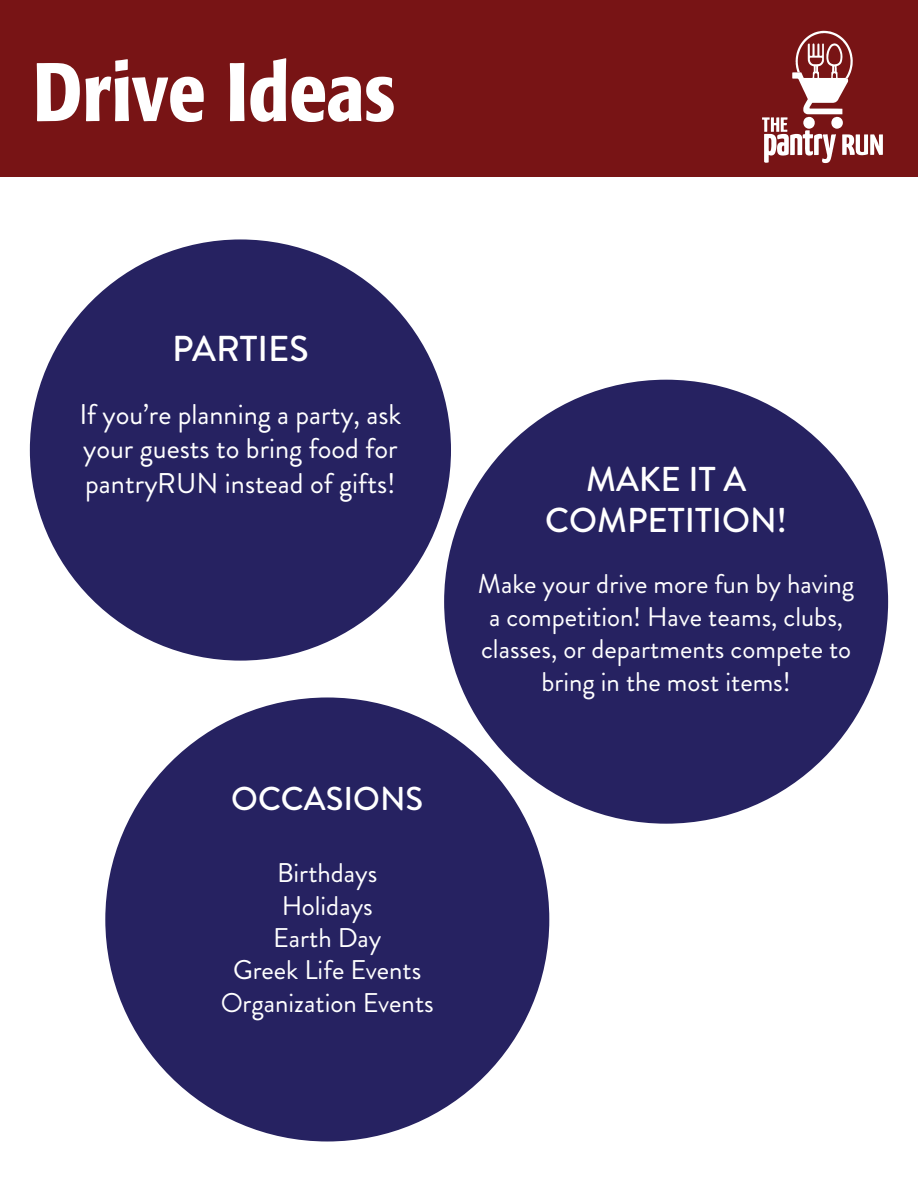
<style>
.page{position:relative;width:918px;height:1188px;background:#fff}
.page>*{position:absolute;margin:0;border:0;box-sizing:border-box;transform-origin:0 0}
.t1{font:500 condensed 82.05px "Formata";color:#fff}
.t2{font:500 36px "Brandon Grotesque";color:#fff}
.t3{font:500 34.5px/41.4px "Brandon Grotesque";color:#fff;text-align:center}
.t4{font:500 33px "Brandon Grotesque";color:#fff}
.t5{font:28.5px/34.2px "Brandon Grotesque";color:#fff}
.t6{font:27px/32.4px "Brandon Grotesque";color:#fff;text-align:center}
</style>
<div class="page">
<div style="left:30px;top:239px;width:421px;height:422px;background:#262261;border-radius:50%"></div>
<div style="left:444px;top:380px;width:444px;height:444px;background:#262261;border-radius:50%"></div>
<div style="left:105px;top:697px;width:444px;height:444px;background:#262261;border-radius:50%"></div>
<div style="left:0;top:0;width:918px;height:177px;background:#781415"></div>
<svg style="left:762px;top:31px;width:121px;height:132px"></svg>
<h1 class="t1" style="left:33px;top:42px;width:364px">Drive Ideas</h1>
<h2 class="t2" style="left:172px;top:324px;width:138px">PARTIES</h2>
<p class="t5" style="left:80px;top:398px;width:323px">If you’re planning a party, ask your guests to bring food for pantryRUN instead of gifts!</p>
<p class="t4" style="left:231px;top:776px;width:194px">OCCASIONS</p>
<p class="t6" style="left:221px;top:857px;width:215px">Birthdays<br>Holidays<br>Earth Day<br>Greek Life Events<br>Organization Events</p>
<p class="t3" style="left:545px;top:459px;width:243px">MAKE IT A<br>COMPETITION!</p>
<p class="t6" style="left:478px;top:568px;width:378px">Make your drive more fun by having a competition! Have teams, clubs, classes, or departments compete to bring in the most items!</p>
</div>
